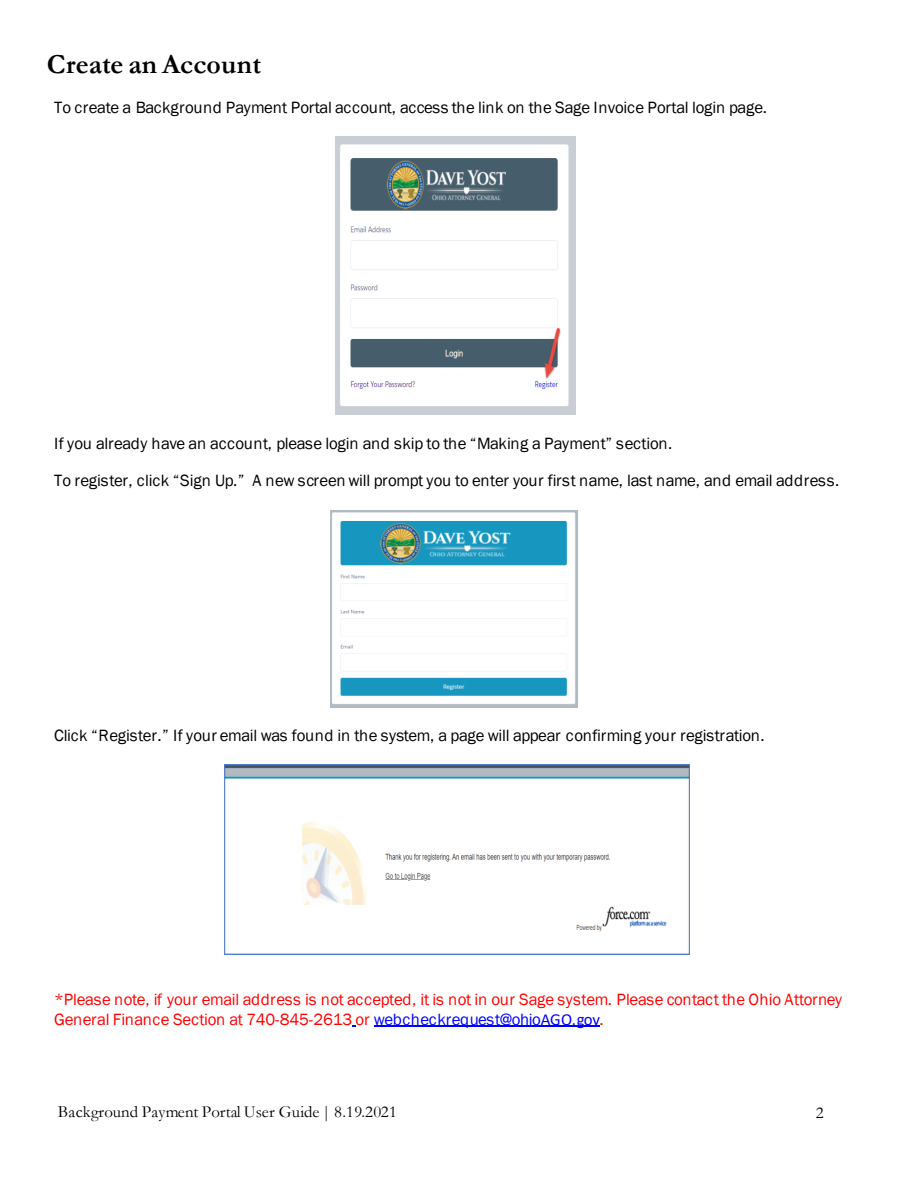
<style>
.page{position:relative;width:918px;height:1188px;background:#fff}
.page>*{position:absolute;margin:0;border:0;box-sizing:border-box;transform-origin:0 0}
.t1{font:700 27.6px "Garamond";letter-spacing:.005em;color:#000}
.t2{font:16.8px "Franklin Gothic";letter-spacing:-.015em;color:#000}
.t3{font:16.8px "Franklin Gothic";letter-spacing:-.015em;color:#f00}
.t4{font:16.8px "Garamond";letter-spacing:.01em;color:#000}
.s1{color:#00f}
.s2{font-family:"Calibri";color:#00f}
</style>
<div class="page">
<hr style="left:374px;top:1026px;width:226px;height:1px;background:#00f">
<img style="left:336px;top:137px;width:240px;height:278px">
<img style="left:330px;top:510px;width:248px;height:197px">
<img style="left:225px;top:765px;width:465px;height:190px">
<p class="t1" style="left:47px;top:49px;width:216px">Create an Account</p>
<p class="t2" style="left:54px;top:98px;width:715px">To create a Background Payment Portal account, access the link on the Sage Invoice Portal login page.</p>
<p class="t2" style="left:54px;top:434px;width:620px">If you already have an account, please login and skip to the “Making a Payment” section.</p>
<p class="t2" style="left:54px;top:471px;width:787px">To register, click “Sign Up.” A new screen will prompt you to enter your first name, last name, and email address.</p>
<p class="t2" style="left:54px;top:726px;width:712px">Click “Register.” If your email was found in the system, a page will appear confirming your registration.</p>
<p class="t3" style="left:54px;top:990px;width:789px">*Please note, if your email address is not accepted, it is not in our Sage system. Please contact the Ohio Attorney</p>
<p class="t3" style="left:54px;top:1009px;width:551px">General Finance Section at 740-845-2613 or <span class="s1">webcheckrequest@ohio</span><span class="s2">AGO.gov</span>.</p>
<p class="t4" style="left:58px;top:1103px;width:341px">Background Payment Portal User Guide | 8.19.2021</p>
<p class="t4" style="left:816px;top:1104px;width:9px">2</p>
</div>
